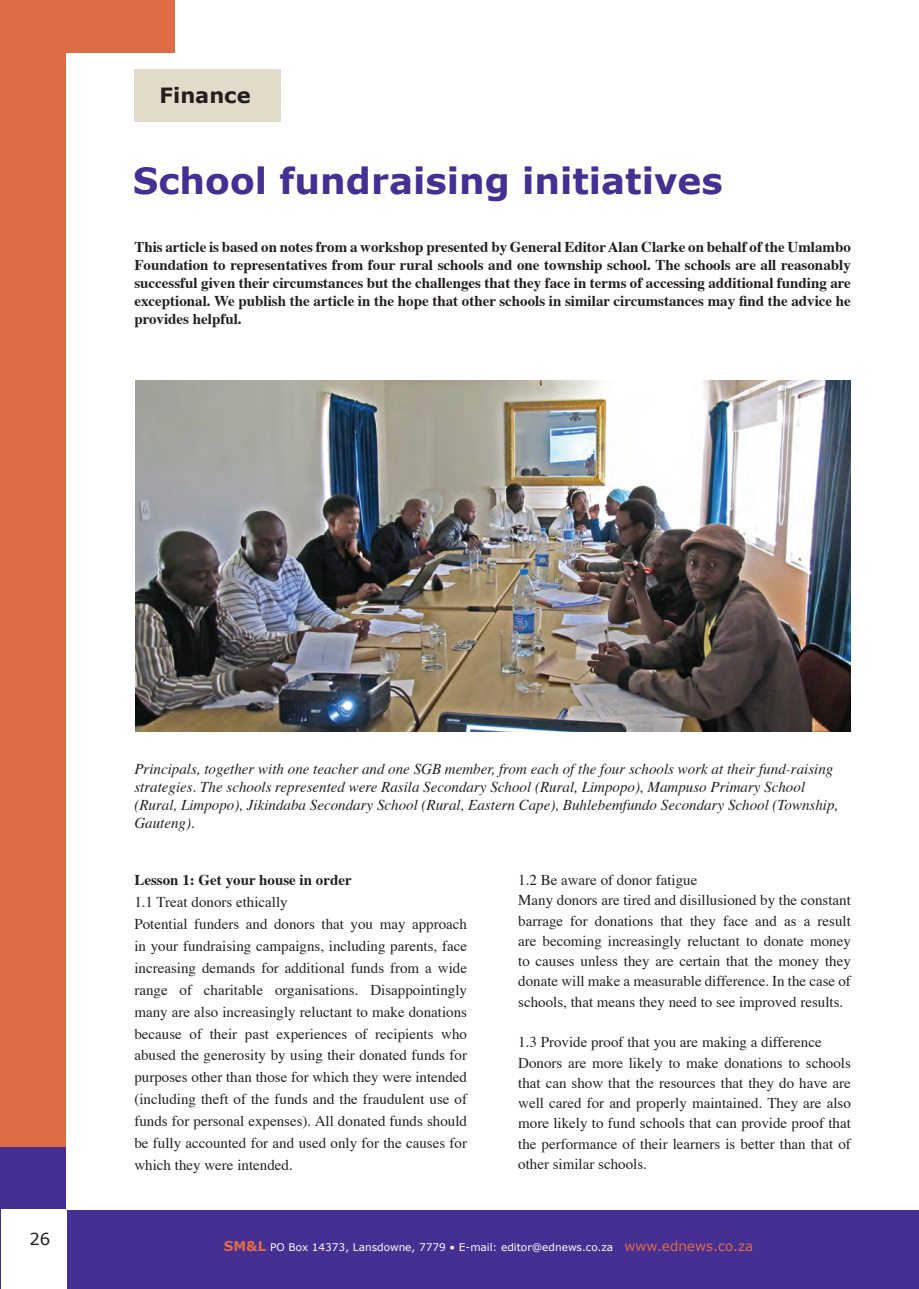
<style>
.page{position:relative;width:919px;height:1289px;background:#fff}
.page>*{position:absolute;margin:0;border:0;box-sizing:border-box;transform-origin:0 0}
.t1{font:700 36px "Verdana";color:#452f92}
.t2{font:700 21px "Verdana";color:#231f20}
.t3{font:16.5px "Verdana";color:#231f20}
.t4{font:15px/21.9px "Times";color:#231f20}
.t5{font:700 15px/18px "Times";color:#231f20;text-align:justify}
.t6{font:italic 15px/18px "Times";color:#231f20}
.t7{font:10.5px "Verdana";color:#fff}
.s1{font-weight:700;font-size:13.5px;color:#de6c45}
.s2{font-size:13.5px;color:#de6c45}
</style>
<div class="page">
<div style="left:0;top:0;width:174px;height:1288px;background:#de6c45"></div>
<div style="left:0;top:1147px;width:72px;height:141px;background:#452f92"></div>
<div style="left:0;top:1209px;width:918px;height:79px;background:#452f92"></div>
<div style="left:67px;top:53px;width:851px;height:1156px;background:#fff"></div>
<div style="left:1px;top:1209px;width:66px;height:79px;background:#fff"></div>
<div style="left:134px;top:70px;width:147px;height:52px;background:#e3dbc9"></div>
<img style="left:135px;top:380px;width:715px;height:351px">
<h2 class="t2" style="left:159px;top:80px;width:93px">Finance</h2>
<h1 class="t1" style="left:133px;top:155px;width:591px">School fundraising initiatives</h1>
<p class="t5" style="left:134px;top:236px;width:718px">This article is based on notes from a workshop presented by General Editor Alan Clarke on behalf of the Umlambo Foundation to representatives from four rural schools and one township school. The schools are all reasonably successful given their circumstances but the challenges that they face in terms of accessing additional funding are exceptional. We publish the article in the hope that other schools in similar circumstances may find the advice he provides helpful.</p>
<p class="t3" style="left:29px;top:1227px;width:22px">26</p>
<p class="t6" style="left:134px;top:758px;width:705px">Principals, together with one teacher and one SGB member, from each of the four schools work at their fund-raising strategies. The schools represented were Rasila Secondary School (Rural, Limpopo), Mampuso Primary School (Rural, Limpopo), Jikindaba Secondary School (Rural, Eastern Cape), Buhlebemfundo Secondary School (Township, Gauteng).</p>
<p class="t5" style="left:134px;top:869px;width:219px">Lesson 1: Get your house in order</p>
<p class="t4" style="left:134px;top:889px;width:334px">1.1 Treat donors ethically<br>Potential funders and donors that you may approach in your fundraising campaigns, including parents, face increasing demands for additional funds from a wide range of charitable organisations. Disappointingly many are also increasingly reluctant to make donations because of their past experiences of recipients who abused the generosity by using their donated funds for purposes other than those for which they were intended (including theft of the funds and the fraudulent use of funds for personal expenses). All donated funds should be fully accounted for and used only for the causes for which they were intended.</p>
<p class="t4" style="left:518px;top:868px;width:334px;line-height:20.2px">1.2 Be aware of donor fatigue<br>Many donors are tired and disillusioned by the constant barrage for donations that they face and as a result are becoming increasingly reluctant to donate money to causes unless they are certain that the money they donate will make a measurable difference. In the case of schools, that means they need to see improved results.</p>
<p class="t4" style="left:518px;top:1030px;width:334px;line-height:20.2px">1.3 Provide proof that you are making a difference Donors are more likely to make donations to schools that can show that the resources that they do have are well cared for and properly maintained. They are also more likely to fund schools that can provide proof that the performance of their learners is better than that of other similar schools.</p>
<p class="t7" style="left:224px;top:1239px;width:531px"><span class="s1">SM&amp;L</span> PO Box 14373, Lansdowne, 7779 • E-mail: editor@ednews.co.za <span class="s2">www.ednews.co.za</span></p>
</div>
